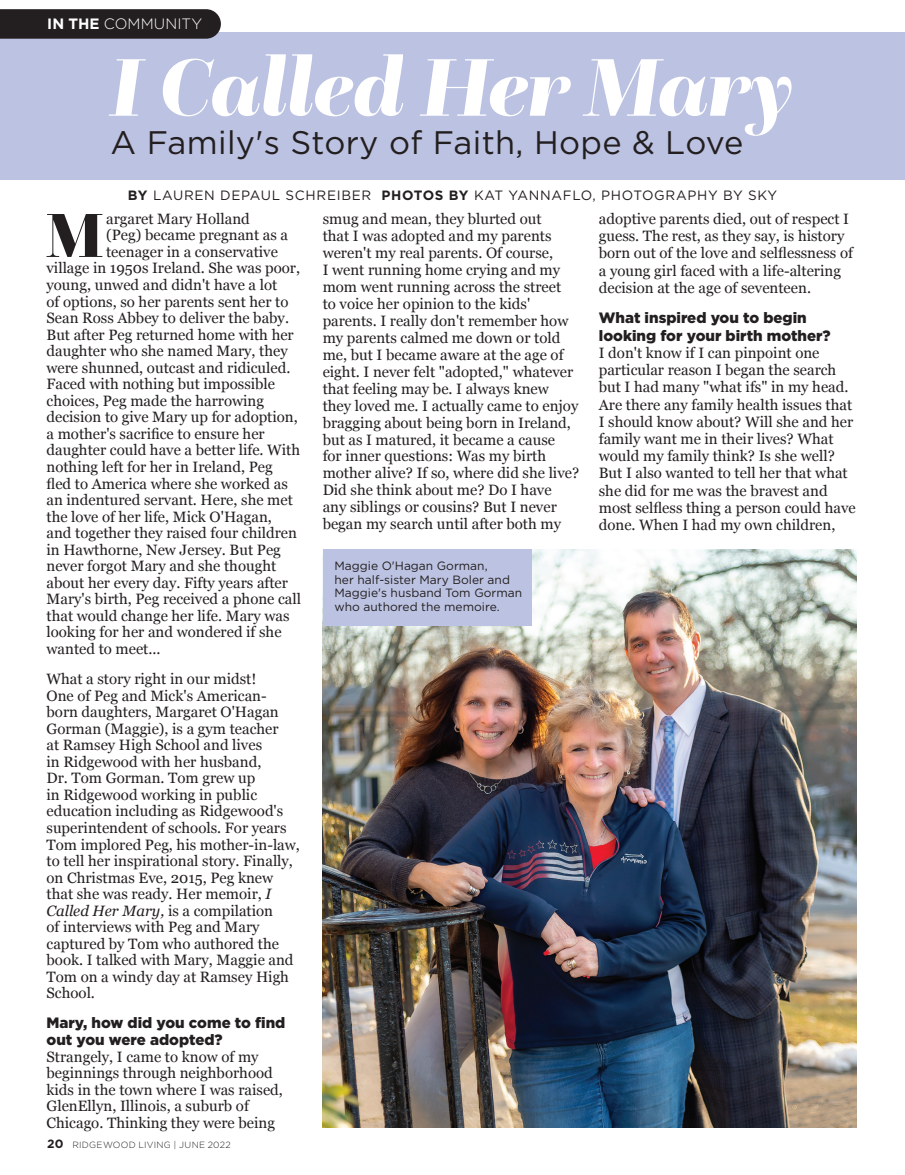
<style>
.page{position:relative;width:905px;height:1175px;background:#fff}
.page>*{position:absolute;margin:0;border:0;box-sizing:border-box;transform-origin:0 0}
.t1{font:italic 900 85.5px "Questa Grande";color:#fff}
.t2{font:900 64.95px "Questa Grande";color:#231f20}
.t3{font:32.55px "Gotham";letter-spacing:.01em;color:#231f20}
.t4{font:15px/16.5px "Georgia";color:#231f20}
.t5{font:900 15px/16.5px "Gotham";color:#231f20}
.t6{font:300 15px "Gotham";letter-spacing:.01em;color:#fff}
.t7{font:13.5px "Gotham";letter-spacing:.05em;color:#231f20}
.t8{font:12px/13.5px "Gotham";color:#231f20}
.t9{font:300 9px "Gotham";letter-spacing:.03em;color:#231f20}
.s1{font-weight:700}
.s2{font-style:italic}
.s3{font-weight:700;font-size:12px}
.s4{font-weight:500;color:#939598}
</style>
<div class="page">
<div style="left:0;top:33px;width:904px;height:147px;background:#bcc2e1"></div>
<img style="left:322px;top:549px;width:534px;height:578px">
<svg style="left:0;top:9px;width:221px;height:30px;background:#282426"></svg>
<div style="left:323px;top:549px;width:208px;height:76px;background:#bcc2e1"></div>
<p class="t6" style="left:47px;top:16px;width:157px"><span class="s1">IN THE</span> COMMUNITY</p>
<p class="t1" style="left:111px;top:32px;width:683px">I Called Her Mary</p>
<p class="t3" style="left:111px;top:121px;width:634px">A Family's Story of Faith, Hope &amp; Love</p>
<p class="t7" style="left:128px;top:186px;width:650px"><span class="s1">BY</span> LAUREN DEPAUL SCHREIBER <span class="s1">PHOTOS BY</span> KAT YANNAFLO, PHOTOGRAPHY BY SKY</p>
<p class="t2" style="left:46px;top:194px;width:59px">M</p>
<p class="t4" style="left:106px;top:210px;width:145px">argaret Mary Holland</p>
<p class="t4" style="left:106px;top:226px;width:183px">(Peg) became pregnant as a</p>
<p class="t4" style="left:106px;top:243px;width:173px">teenager in a conservative</p>
<p class="t4" style="left:46px;top:259px;width:255px">village in 1950s Ireland. She was poor,</p>
<p class="t4" style="left:46px;top:276px;width:232px">young, unwed and didn't have a lot</p>
<p class="t4" style="left:46px;top:292px;width:243px">of options, so her parents sent her to</p>
<p class="t4" style="left:46px;top:309px;width:244px">Sean Ross Abbey to deliver the baby.</p>
<p class="t4" style="left:46px;top:325px;width:249px">But after Peg returned home with her</p>
<p class="t4" style="left:46px;top:342px;width:243px">daughter who she named Mary, they</p>
<p class="t4" style="left:46px;top:359px;width:245px">were shunned, outcast and ridiculed.</p>
<p class="t4" style="left:46px;top:375px;width:230px">Faced with nothing but impossible</p>
<p class="t4" style="left:46px;top:392px;width:219px">choices, Peg made the harrowing</p>
<p class="t4" style="left:46px;top:408px;width:253px">decision to give Mary up for adoption,</p>
<p class="t4" style="left:46px;top:425px;width:220px">a mother's sacrifice to ensure her</p>
<p class="t4" style="left:46px;top:441px;width:255px">daughter could have a better life. With</p>
<p class="t4" style="left:46px;top:458px;width:228px">nothing left for her in Ireland, Peg</p>
<p class="t4" style="left:46px;top:474px;width:243px">fled to America where she worked as</p>
<p class="t4" style="left:46px;top:491px;width:248px">an indentured servant. Here, she met</p>
<p class="t4" style="left:46px;top:507px;width:227px">the love of her life, Mick O'Hagan,</p>
<p class="t4" style="left:46px;top:524px;width:252px">and together they raised four children</p>
<p class="t4" style="left:46px;top:540px;width:236px">in Hawthorne, New Jersey. But Peg</p>
<p class="t4" style="left:46px;top:557px;width:231px">never forgot Mary and she thought</p>
<p class="t4" style="left:46px;top:574px;width:243px">about her every day. Fifty years after</p>
<p class="t4" style="left:46px;top:590px;width:256px">Mary's birth, Peg received a phone call</p>
<p class="t4" style="left:46px;top:607px;width:244px">that would change her life. Mary was</p>
<p class="t4" style="left:46px;top:623px;width:236px">looking for her and wondered if she</p>
<p class="t4" style="left:46px;top:640px;width:116px">wanted to meet...</p>
<p class="t4" style="left:46px;top:670px;width:255px">What a story right in our midst!<br>One of Peg and Mick's American&shy;born daughters, Margaret O'Hagan<br>Gorman (Maggie), is a gym teacher<br>at Ramsey High School and lives<br>in Ridgewood with her husband,<br>Dr. Tom Gorman. Tom grew up<br>in Ridgewood working in public education including as Ridgewood's superintendent of schools. For years<br>Tom implored Peg, his mother-in-law, to tell her inspirational story. Finally, on Christmas Eve, 2015, Peg knew that she was ready. Her memoir, <span class="s2">I<br>Called Her Mary,</span> is a compilation<br>of interviews with Peg and Mary captured by Tom who authored the book. I talked with Mary, Maggie and<br>Tom on a windy day at Ramsey High<br>School.</p>
<p class="t5" style="left:46px;top:1014px;width:240px">Mary, how did you come to find out you were adopted?</p>
<p class="t4" style="left:46px;top:1047px;width:238px">Strangely, I came to know of my beginnings through neighborhood kids in the town where I was raised, GlenEllyn, Illinois, a suburb of Chicago. Thinking they were being</p>
<p class="t9" style="left:47px;top:1140px;width:185px"><span class="s3">20</span> RIDGEWOOD LIVING <span class="s4">|</span> JUNE 2022</p>
<p class="t4" style="left:322px;top:210px;width:258px;line-height:17px">smug and mean, they blurted out<br>that I was adopted and my parents weren't my real parents. Of course,<br>I went running home crying and my mom went running across the street<br>to voice her opinion to the kids' parents. I really don't remember how my parents calmed me down or told me, but I became aware at the age of eight. I never felt "adopted," whatever that feeling may be. I always knew they loved me. I actually came to enjoy bragging about being born in Ireland, but as I matured, it became a cause<br>for inner questions: Was my birth mother alive? If so, where did she live?<br>Did she think about me? Do I have<br>any siblings or cousins? But I never began my search until after both my</p>
<p class="t4" style="left:598px;top:209px;width:256px;line-height:17.2px">adoptive parents died, out of respect I guess. The rest, as they say, is history born out of the love and selflessness of a young girl faced with a life-altering decision at the age of seventeen.</p>
<p class="t5" style="left:598px;top:309px;width:233px;line-height:17.2px">What inspired you to begin looking for your birth mother?</p>
<p class="t4" style="left:598px;top:343px;width:258px;line-height:17.2px">I don't know if I can pinpoint one particular reason I began the search but I had many "what ifs" in my head.<br>Are there any family health issues that I should know about? Will she and her family want me in their lives? What would my family think? Is she well?<br>But I also wanted to tell her that what she did for me was the bravest and most selfless thing a person could have done. When I had my own children,</p>
<p class="t8" style="left:334px;top:559px;width:189px">Maggie O'Hagan Gorman,<br>her half-sister Mary Boler and<br>Maggie's husband Tom Gorman who authored the memoire.</p>
</div>
